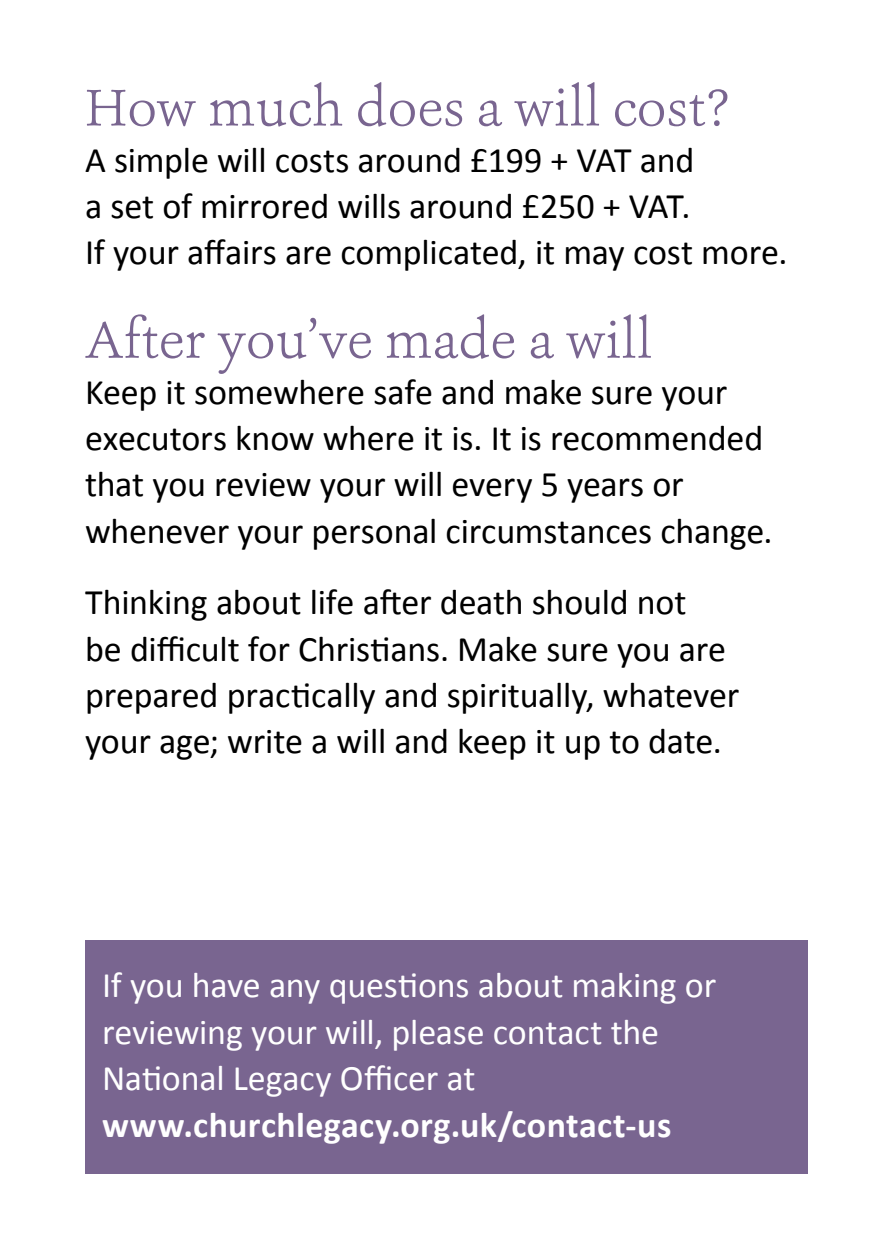
<style>
.page{position:relative;width:893px;height:1259px;background:#fff}
.page>*{position:absolute;margin:0;border:0;box-sizing:border-box;transform-origin:0 0}
.t1{font:300 54px "Ashbury";color:#796590}
.t2{font:36px/46.2px "Calibri";letter-spacing:-.005em;color:#000}
.t3{font:36px/46.5px "Calibri";letter-spacing:-.005em;color:#fff}
.t4{font:700 36px "Calibri";letter-spacing:.01em;color:#fff}
</style>
<div class="page">
<div style="left:85px;top:941px;width:723px;height:233px;background:#796590"></div>
<h1 class="t1" style="left:85px;top:73px;width:645px">How much does a will cost?</h1>
<p class="t2" style="left:85px;top:137px;width:704px">A simple will costs around £199 + VAT and<br>a set of mirrored wills around £250 + VAT.<br>If your affairs are complicated, it may cost more.</p>
<h1 class="t1" style="left:85px;top:305px;width:569px">After you’ve made a will</h1>
<p class="t2" style="left:85px;top:369px;width:689px">Keep it somewhere safe and make sure your executors know where it is. It is recommended that you review your will every 5 years or whenever your personal circumstances change.</p>
<p class="t2" style="left:85px;top:579px;width:656px">Thinking about life after death should not<br>be difficult for Christians. Make sure you are prepared practically and spiritually, whatever your age; write a will and keep it up to date.</p>
<p class="t3" style="left:102px;top:962px;width:616px">If you have any questions about making or reviewing your will, please contact the<br>National Legacy Officer at</p>
<p class="t4" style="left:102px;top:1102px;width:571px">www.churchlegacy.org.uk/contact-us</p>
</div>
